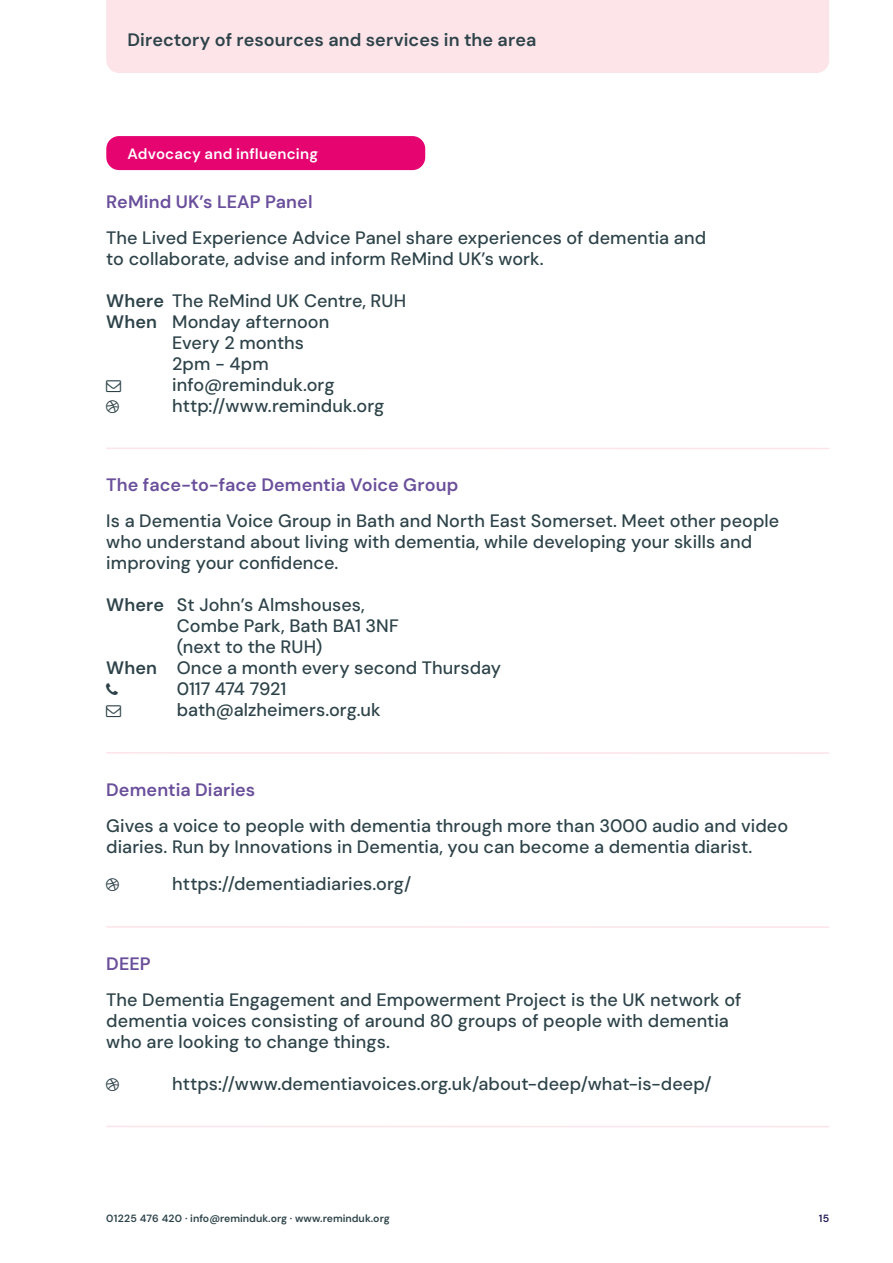
<style>
.page{position:relative;width:893px;height:1263px;background:#fff}
.page>*{position:absolute;margin:0;border:0;box-sizing:border-box;transform-origin:0 0}
.t1{font:500 18px/21px "DM Sans";color:#2d4349}
.t2{font:600 18px "DM Sans";letter-spacing:.005em;color:#6a4f9b}
.t3{font:600 18px "DM Sans";letter-spacing:.005em;color:#2d4349}
.t4{font:600 15px "DM Sans";letter-spacing:.015em;color:#fff}
.t5{font:600 10.5px "DM Sans";color:#2d4349}
.t6{font:600 10.5px "DM Sans";color:#241c54}
.s1{font-weight:600}
</style>
<div class="page">
<div style="left:106px;top:0;width:723px;height:73px;background:#fce4e9"></div>
<div style="left:106px;top:136px;width:319px;height:34px;background:#e60471;border-radius:13px"></div>
<hr style="left:106px;top:448px;width:723px;height:1px;background:#fce4e9">
<hr style="left:106px;top:752px;width:723px;height:2px;background:#fce4e9">
<hr style="left:106px;top:926px;width:723px;height:2px;background:#fce4e9">
<hr style="left:106px;top:1126px;width:723px;height:1px;background:#fce4e9">
<p class="t3" style="left:128px;top:28px;width:410px">Directory of resources and services in the area</p>
<p class="t4" style="left:128px;top:144px;width:192px">Advocacy and influencing</p>
<p class="t2" style="left:106px;top:190px;width:208px">ReMind UK’s LEAP Panel</p>
<p class="t1" style="left:106px;top:227px;width:601px">The Lived Experience Advice Panel share experiences of dementia and to collaborate, advise and inform ReMind UK’s work.</p>
<p class="t1" style="left:106px;top:290px;width:301px"><span class="s1">Where</span> The ReMind UK Centre, RUH</p>
<p class="t1" style="left:106px;top:311px;width:225px"><span class="s1">When</span> Monday afternoon</p>
<p class="t1" style="left:172px;top:332px;width:133px">Every 2 months</p>
<p class="t1" style="left:172px;top:353px;width:98px">2pm - 4pm</p>
<p class="t1" style="left:172px;top:374px;width:164px">info@reminduk.org</p>
<p class="t1" style="left:172px;top:395px;width:214px">http://www.reminduk.org</p>
<p class="t2" style="left:106px;top:474px;width:354px">The face-to-face Dementia Voice Group</p>
<p class="t1" style="left:106px;top:510px;width:674px">Is a Dementia Voice Group in Bath and North East Somerset. Meet other people who understand about living with dementia, while developing your skills and improving your confidence.</p>
<p class="t1" style="left:106px;top:594px;width:260px"><span class="s1">Where</span> St John’s Almshouses,</p>
<p class="t1" style="left:177px;top:615px;width:223px">Combe Park, Bath BA1 3NF</p>
<p class="t1" style="left:177px;top:636px;width:147px">(next to the RUH)</p>
<p class="t1" style="left:106px;top:657px;width:396px"><span class="s1">When</span> Once a month every second Thursday</p>
<p class="t1" style="left:177px;top:678px;width:111px">0117 474 7921</p>
<p class="t1" style="left:177px;top:699px;width:205px">bath@alzheimers.org.uk</p>
<p class="t2" style="left:106px;top:778px;width:150px">Dementia Diaries</p>
<p class="t1" style="left:106px;top:815px;width:683px">Gives a voice to people with dementia through more than 3000 audio and video diaries. Run by Innovations in Dementia, you can become a dementia diarist.</p>
<p class="t1" style="left:172px;top:873px;width:240px">https://dementiadiaries.org/</p>
<p class="t2" style="left:106px;top:952px;width:46px">DEEP</p>
<p class="t1" style="left:106px;top:989px;width:637px">The Dementia Engagement and Empowerment Project is the UK network of dementia voices consisting of around 80 groups of people with dementia who are looking to change things.</p>
<p class="t1" style="left:172px;top:1073px;width:541px">https://www.dementiavoices.org.uk/about-deep/what-is-deep/</p>
<p class="t5" style="left:106px;top:1212px;width:285px">01225 476 420 · info@reminduk.org · www.reminduk.org</p>
<p class="t6" style="left:819px;top:1212px;width:12px">15</p>
</div>
